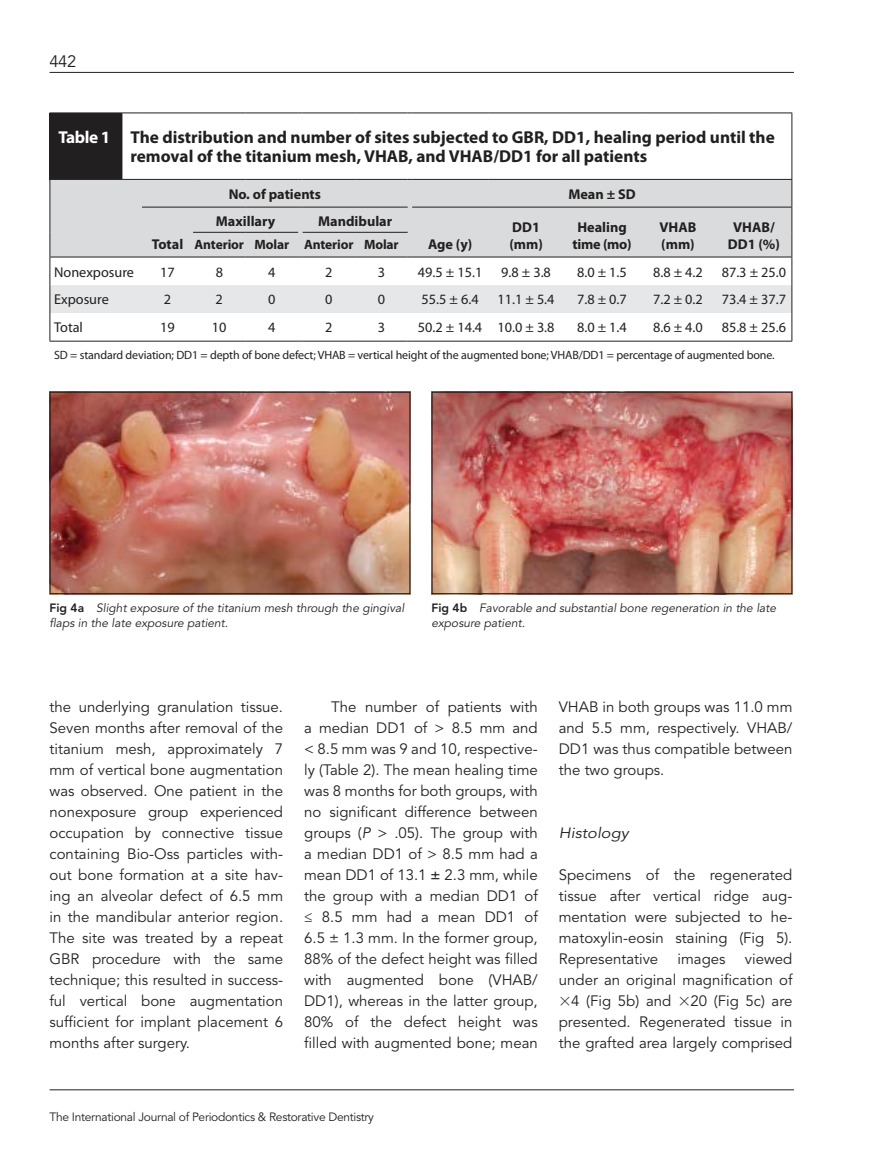
<style>
.page{position:relative;width:878px;height:1175px;background:#fff}
.page>*{position:absolute;margin:0;border:0;box-sizing:border-box;transform-origin:0 0}
.t1{font:700 17.25px/19.5px "Myriad Pro";color:#221f20}
.t2{font:16.5px "Avenir LT Std";color:#221f20}
.t3{font:15px/21px "Avenir LT Std";color:#221f20;text-align:justify}
.t4{font:italic 14.85px "Avenir LT Std";color:#221f20;scale:1.11 1}
.t5{font:14.25px "Myriad Pro";color:#221f20}
.t6{font:700 14.25px/16.8px "Myriad Pro";color:#221f20}
.t7{font:700 13.5px "Myriad Pro";letter-spacing:-.01em;color:#221f20}
.t8{font:italic 12px/15px "Avenir LT Std";color:#221f20}
.t9{font:12px "Myriad Pro";letter-spacing:-.01em;color:#221f20}
.t10{font:12px "Avenir LT Std";letter-spacing:-.025em;color:#221f20}
.s1{color:#fff}
.s2{font-weight:800;font-style:normal}
.s3{font-style:italic}
.s4{font-weight:500}
</style>
<div class="page">
<hr style="left:50px;top:1089px;width:744px;height:1px;background:#221f20">
<hr style="left:50px;top:72px;width:744px;height:1px;background:#221f20">
<img style="left:52px;top:394px;width:356px;height:198px">
<div style="left:50px;top:392px;width:360px;height:202px;border:1px solid #221f20"></div>
<img style="left:433px;top:394px;width:357px;height:198px">
<div style="left:431px;top:392px;width:361px;height:202px;border:1px solid #221f20"></div>
<div style="left:50px;top:113px;width:72px;height:66px;background:#221f20"></div>
<svg style="left:122px;top:112px;width:20px;height:1px"></svg>
<hr style="left:142px;top:112px;width:51px;height:1px;background:#221f20">
<hr style="left:193px;top:112px;width:52px;height:1px;background:#221f20">
<hr style="left:245px;top:112px;width:53px;height:1px;background:#221f20">
<hr style="left:302px;top:112px;width:53px;height:1px;background:#221f20">
<hr style="left:355px;top:112px;width:52px;height:1px;background:#221f20">
<hr style="left:412px;top:112px;width:76px;height:1px;background:#221f20">
<hr style="left:488px;top:112px;width:76px;height:1px;background:#221f20">
<hr style="left:564px;top:112px;width:76px;height:1px;background:#221f20">
<hr style="left:640px;top:112px;width:76px;height:1px;background:#221f20">
<hr style="left:716px;top:112px;width:76px;height:1px;background:#221f20">
<hr style="left:791px;top:113px;width:1px;height:66px;background:#221f20">
<hr style="left:50px;top:112px;width:72px;height:1px;background:#221f20">
<hr style="left:122px;top:113px;width:1px;height:66px;background:#221f20">
<svg style="left:50px;top:179px;width:742px;height:163px"></svg>
<hr style="left:412px;top:207px;width:76px;height:1px;background:#221f20">
<hr style="left:488px;top:207px;width:76px;height:1px;background:#221f20">
<hr style="left:564px;top:207px;width:76px;height:1px;background:#221f20">
<hr style="left:640px;top:207px;width:76px;height:1px;background:#221f20">
<hr style="left:716px;top:207px;width:76px;height:1px;background:#221f20">
<hr style="left:193px;top:207px;width:52px;height:1px;background:#221f20">
<hr style="left:245px;top:207px;width:53px;height:1px;background:#221f20">
<hr style="left:193px;top:232px;width:52px;height:1px;background:#221f20">
<hr style="left:245px;top:232px;width:53px;height:1px;background:#221f20">
<hr style="left:302px;top:207px;width:53px;height:1px;background:#221f20">
<hr style="left:355px;top:207px;width:52px;height:1px;background:#221f20">
<hr style="left:302px;top:232px;width:53px;height:1px;background:#221f20">
<hr style="left:355px;top:232px;width:52px;height:1px;background:#221f20">
<p class="t2" style="left:50px;top:51px;width:28px">442</p>
<p class="t1" style="left:130px;top:127px;width:646px;text-indent:-72px"><span class="s1">Table 1</span> The distribution and number of sites subjected to GBR, DD1, healing period until the removal of the titanium mesh, VHAB, and VHAB/DD1 for all patients</p>
<p class="t6" style="left:229px;top:185px;width:94px">No. of patients</p>
<p class="t6" style="left:568px;top:185px;width:69px">Mean ± SD</p>
<p class="t6" style="left:152px;top:235px;width:33px">Total</p>
<p class="t6" style="left:216px;top:213px;width:61px">Maxillary</p>
<p class="t6" style="left:318px;top:213px;width:76px">Mandibular</p>
<p class="t6" style="left:509px;top:218px;width:35px">DD1 (mm)</p>
<p class="t6" style="left:572px;top:218px;width:60px;text-align:center">Healing time (mo)</p>
<p class="t6" style="left:659px;top:218px;width:38px">VHAB (mm)</p>
<p class="t6" style="left:733px;top:218px;width:43px">VHAB/</p>
<p class="t7" style="left:194px;top:235px;width:206px">Anterior Molar Anterior Molar</p>
<p class="t6" style="left:727px;top:235px;width:54px">DD1 (%)</p>
<p class="t6" style="left:428px;top:235px;width:46px">Age (y)</p>
<p class="t5" style="left:54px;top:263px;width:81px">Nonexposure</p>
<p class="t5" style="left:160px;top:263px;width:16px">17</p>
<p class="t5" style="left:216px;top:263px;width:9px">8</p>
<p class="t5" style="left:268px;top:263px;width:9px">4</p>
<p class="t5" style="left:325px;top:263px;width:9px">2</p>
<p class="t5" style="left:378px;top:263px;width:9px">3</p>
<p class="t5" style="left:418px;top:263px;width:66px">49.5 ± 15.1</p>
<p class="t5" style="left:501px;top:263px;width:51px">9.8 ± 3.8</p>
<p class="t5" style="left:577px;top:263px;width:51px">8.0 ± 1.5</p>
<p class="t5" style="left:653px;top:263px;width:51px">8.8 ± 4.2</p>
<p class="t5" style="left:721px;top:263px;width:66px">87.3 ± 25.0</p>
<p class="t5" style="left:54px;top:291px;width:56px">Exposure</p>
<p class="t5" style="left:164px;top:291px;width:9px">2</p>
<p class="t5" style="left:216px;top:291px;width:9px">2</p>
<p class="t5" style="left:268px;top:291px;width:9px">0</p>
<p class="t5" style="left:325px;top:291px;width:9px">0</p>
<p class="t5" style="left:378px;top:291px;width:9px">0</p>
<p class="t5" style="left:421px;top:291px;width:58px">55.5 ± 6.4</p>
<p class="t5" style="left:497px;top:291px;width:58px">11.1 ± 5.4</p>
<p class="t5" style="left:577px;top:291px;width:51px">7.8 ± 0.7</p>
<p class="t5" style="left:653px;top:291px;width:51px">7.2 ± 0.2</p>
<p class="t5" style="left:721px;top:291px;width:66px">73.4 ± 37.7</p>
<p class="t5" style="left:54px;top:319px;width:30px">Total</p>
<p class="t5" style="left:160px;top:319px;width:16px">19</p>
<p class="t5" style="left:212px;top:319px;width:16px">10</p>
<p class="t5" style="left:268px;top:319px;width:9px">4</p>
<p class="t5" style="left:325px;top:319px;width:9px">2</p>
<p class="t5" style="left:378px;top:319px;width:9px">3</p>
<p class="t5" style="left:418px;top:319px;width:138px">50.2 ± 14.4 10.0 ± 3.8</p>
<p class="t5" style="left:577px;top:319px;width:51px">8.0 ± 1.4</p>
<p class="t5" style="left:653px;top:319px;width:51px">8.6 ± 4.0</p>
<p class="t5" style="left:721px;top:319px;width:66px">85.8 ± 25.6</p>
<p class="t9" style="left:54px;top:347px;width:722px">SD = standard deviation; DD1 = depth of bone defect; VHAB = vertical height of the augmented bone; VHAB/DD1 = percentage of augmented bone.</p>
<p class="t8" style="left:50px;top:600px;width:356px"><span class="s2">Fig 4a</span> Slight exposure of the titanium mesh through the gingival flaps in the late exposure patient.</p>
<p class="t8" style="left:431px;top:600px;width:346px"><span class="s2">Fig 4b</span> Favorable and substantial bone regeneration in the late exposure patient.</p>
<p class="t3" style="left:50px;top:696px;width:235px">the underlying granulation tissue.<br>Seven months after removal of the titanium mesh, approximately 7 mm of vertical bone augmentation was observed. One patient in the nonexposure group experienced occupation by connective tissue containing Bio-Oss particles with&shy;out bone formation at a site hav&shy;ing an alveolar defect of 6.5 mm in the mandibular anterior region.<br>The site was treated by a repeat GBR procedure with the same technique; this resulted in success&shy;ful vertical bone augmentation sufficient for implant placement 6 months after surgery.</p>
<p class="t3" style="left:304px;top:696px;width:235px;text-indent:27px">The number of patients with a median DD1 of &gt; 8.5 mm and &lt; 8.5 mm was 9 and 10, respective&shy;ly (Table 2). The mean healing time was 8 months for both groups, with no significant difference between groups (<span class="s3">P</span> &gt; .05). The group with a median DD1 of &gt; 8.5 mm had a mean DD1 of 13.1 <span class="s4">±</span> 2.3 mm, while the group with a median DD1 of ≤ 8.5 mm had a mean DD1 of 6.5 ± 1.3 mm. In the former group, 88% of the defect height was filled with augmented bone (VHAB/ DD1), whereas in the latter group, 80% of the defect height was filled with augmented bone; mean</p>
<p class="t3" style="left:559px;top:696px;width:235px">VHAB in both groups was 11.0 mm and 5.5 mm, respectively. VHAB/ DD1 was thus compatible between the two groups.</p>
<p class="t4" style="left:558px;top:824px;width:65px">Histology</p>
<p class="t3" style="left:558px;top:864px;width:235px">Specimens of the regenerated tissue after vertical ridge aug&shy;mentation were subjected to he&shy;matoxylin-eosin staining (Fig 5).<br>Representative</p>
<p class="t3" style="left:677px;top:948px;width:50px">images</p>
<p class="t3" style="left:744px;top:948px;width:49px">viewed</p>
<p class="t3" style="left:558px;top:969px;width:235px">under an original magnification of</p>
<p class="t3" style="left:571px;top:990px;width:101px">4 (Fig 5b) and</p>
<p class="t3" style="left:558px;top:990px;width:235px;text-indent:132px">20 (Fig 5c) are presented. Regenerated tissue in the grafted area largely comprised</p>
<p class="t10" style="left:50px;top:1110px;width:326px">The International Journal of Periodontics &amp; Restorative Dentistry</p>
</div>
